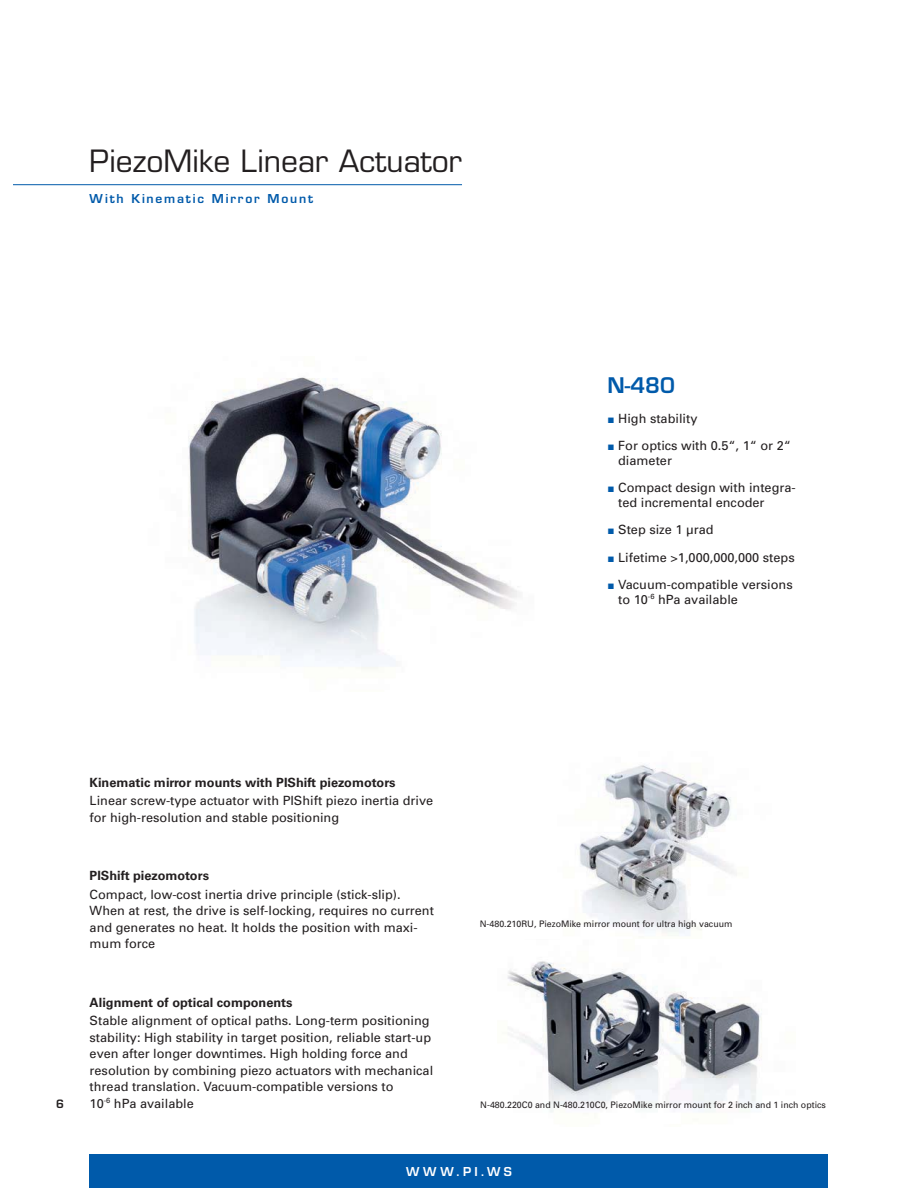
<style>
.page{position:relative;width:918px;height:1188px;background:#fff}
.page>*{position:absolute;margin:0;border:0;box-sizing:border-box;transform-origin:0 0}
.t1{font:30px "Eurostile LT";color:#231f20}
.t2{font:600 21px "Eurostile";color:#005aaa}
.t3{font:12.75px/16.5px "Univers";color:#231f20}
.t4{font:700 12.75px "Univers";color:#231f20}
.t5{font:600 12px "Eurostile LT";letter-spacing:.15em;color:#005aaa}
.t6{font:600 12px "Eurostile LT";letter-spacing:.3em;color:#fff}
.t7{font:600 11.25px "Eurostile LT";color:#231f20}
.t8{font:9px "Univers";color:#231f20}
.s1{font-family:"European Pi Three";color:#005aaa}
</style>
<div class="page">
<div style="left:90px;top:1154px;width:738px;height:34px;background:#005aaa"></div>
<hr style="left:14px;top:184px;width:448px;height:1px;background:#005aaa">
<img style="left:507px;top:961px;width:255px;height:151px">
<img style="left:579px;top:764px;width:158px;height:170px">
<img style="left:188px;top:377px;width:332px;height:292px">
<h1 class="t1" style="left:90px;top:144px;width:374px">PiezoMike Linear Actuator</h1>
<p class="t5" style="left:90px;top:194px;width:225px">With Kinematic Mirror Mount</p>
<h2 class="t2" style="left:608px;top:377px;width:69px">N-480</h2>
<p class="t3" style="left:608px;top:411px;width:91px"><span class="s1">-</span> High stability</p>
<p class="t3" style="left:618px;top:439px;width:174px;line-height:14.7px;text-indent:-11px"><span class="s1">-</span> For optics with 0.5“, 1“ or 2“ diameter</p>
<p class="t3" style="left:618px;top:481px;width:179px;line-height:14.7px;text-indent:-11px"><span class="s1">-</span> Compact design with integra&shy;ted incremental encoder</p>
<p class="t3" style="left:608px;top:523px;width:108px"><span class="s1">-</span> Step size 1 μrad</p>
<p class="t3" style="left:608px;top:550px;width:189px"><span class="s1">-</span> Lifetime &gt;1,000,000,000 steps</p>
<p class="t3" style="left:618px;top:578px;width:176px;line-height:14.7px;text-indent:-11px"><span class="s1">-</span> Vacuum-compatible versions to 10<sup>-6</sup> hPa available</p>
<p class="t7" style="left:56px;top:1099px;width:9px">6</p>
<p class="t4" style="left:90px;top:778px;width:308px">Kinematic mirror mounts with PIShift piezomotors</p>
<p class="t3" style="left:90px;top:794px;width:345px">Linear screw-type actuator with PIShift piezo inertia drive for high-resolution and stable positioning</p>
<p class="t4" style="left:90px;top:871px;width:121px">PIShift piezomotors</p>
<p class="t3" style="left:90px;top:887px;width:346px">Compact, low-cost inertia drive principle (stick-slip).<br>When at rest, the drive is self-locking, requires no current and generates no heat. It holds the position with maxi&shy;mum force</p>
<p class="t4" style="left:90px;top:998px;width:204px">Alignment of optical components</p>
<p class="t3" style="left:90px;top:1014px;width:345px">Stable alignment of optical paths. Long-term positioning stability: High stability in target position, reliable start-up even after longer downtimes. High holding force and resolution by combining piezo actuators with mechanical thread translation. Vacuum-compatible versions to<br>10<sup>-6</sup> hPa available</p>
<p class="t8" style="left:480px;top:921px;width:254px">N-480.210RU, PiezoMike mirror mount for ultra high vacuum</p>
<p class="t8" style="left:480px;top:1101px;width:347px">N-480.220C0 and N-480.210C0, PiezoMike mirror mount for 2 inch and 1 inch optics</p>
<p class="t6" style="left:406px;top:1167px;width:107px">WWW.PI.WS</p>
</div>
